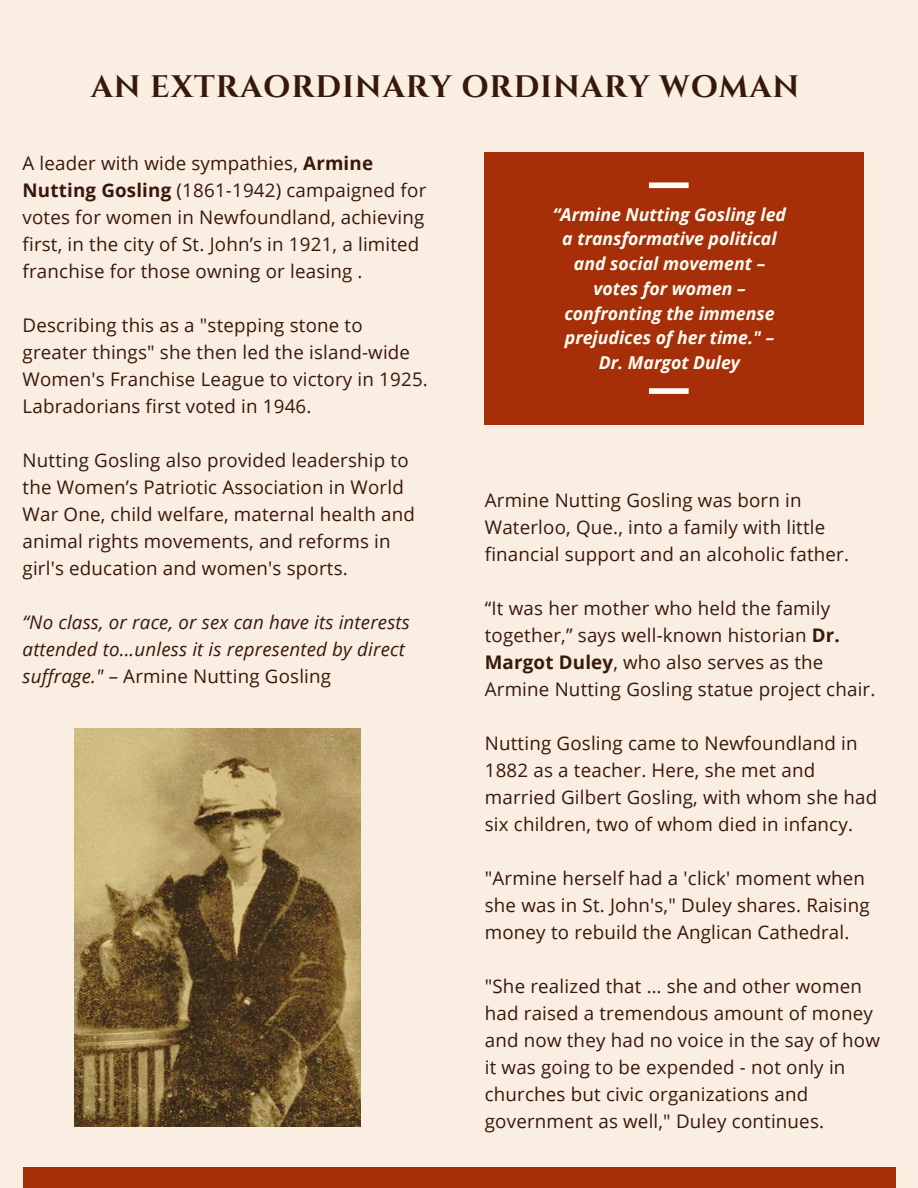
<style>
.page{position:relative;width:918px;height:1188px;background:#faede1}
.page>*{position:absolute;margin:0;border:0;box-sizing:border-box;transform-origin:0 0}
.t1{font:700 31.05px "Cinzel";letter-spacing:.03em;color:#37190b}
.t2{font:18.75px/27px "Open Sans";letter-spacing:.01em;color:#37190b}
.t3{font:italic 18.75px/27px "Open Sans";letter-spacing:.01em;color:#37190b}
.t4{font:italic 700 17.7px/24.8px "Open Sans";color:#fffff6;text-align:center}
.s1{font-weight:700}
.s2{font-style:normal}
</style>
<div class="page">
<div style="left:23px;top:1168px;width:873px;height:20px;background:#a62f09"></div>
<div style="left:485px;top:152px;width:379px;height:272px;background:#a62f09"></div>
<div style="left:649px;top:182px;width:40px;height:6px;background:#fffff6"></div>
<div style="left:649px;top:388px;width:40px;height:6px;background:#fffff6"></div>
<img style="left:74px;top:728px;width:287px;height:398px">
<p class="t1" style="left:91px;top:67px;width:710px">AN EXTRAORDINARY ORDINARY WOMAN</p>
<p class="t2" style="left:23px;top:149px;width:405px">A leader with wide sympathies, <span class="s1">Armine Nutting Gosling</span> (1861-1942) campaigned for votes for women in Newfoundland, achieving first, in the city of St. John’s in 1921, a limited franchise for those owning or leasing .</p>
<p class="t2" style="left:23px;top:311px;width:407px">Describing this as a "stepping stone to greater things" she then led the island-wide Women's Franchise League to victory in 1925.<br>Labradorians first voted in 1946.</p>
<p class="t2" style="left:23px;top:446px;width:394px">Nutting Gosling also provided leadership to the Women’s Patriotic Association in World War One, child welfare, maternal health and animal rights movements, and reforms in girl's education and women's sports.</p>
<p class="t3" style="left:23px;top:608px;width:389px">“No class, or race, or sex can have its interests attended to...unless it is represented by direct suffrage." <span class="s2">– Armine Nutting Gosling</span></p>
<p class="t4" style="left:553px;top:201px;width:235px">“Armine Nutting Gosling led a transformative political and social movement – votes for women – confronting the immense prejudices of her time." –<br>Dr. Margot Duley</p>
<p class="t2" style="left:485px;top:486px;width:366px">Armine Nutting Gosling was born in<br>Waterloo, Que., into a family with little financial support and an alcoholic father.</p>
<p class="t2" style="left:485px;top:594px;width:392px">“It was her mother who held the family together,” says well-known historian <span class="s1">Dr.<br>Margot Duley</span>, who also serves as the Armine Nutting Gosling statue project chair.</p>
<p class="t2" style="left:485px;top:729px;width:394px">Nutting Gosling came to Newfoundland in 1882 as a teacher. Here, she met and married Gilbert Gosling, with whom she had six children, two of whom died in infancy.</p>
<p class="t2" style="left:485px;top:864px;width:386px">"Armine herself had a 'click' moment when she was in St. John's," Duley shares. Raising money to rebuild the Anglican Cathedral.</p>
<p class="t2" style="left:485px;top:972px;width:397px">"She realized that … she and other women had raised a tremendous amount of money and now they had no voice in the say of how it was going to be expended - not only in churches but civic organizations and government as well," Duley continues.</p>
</div>
